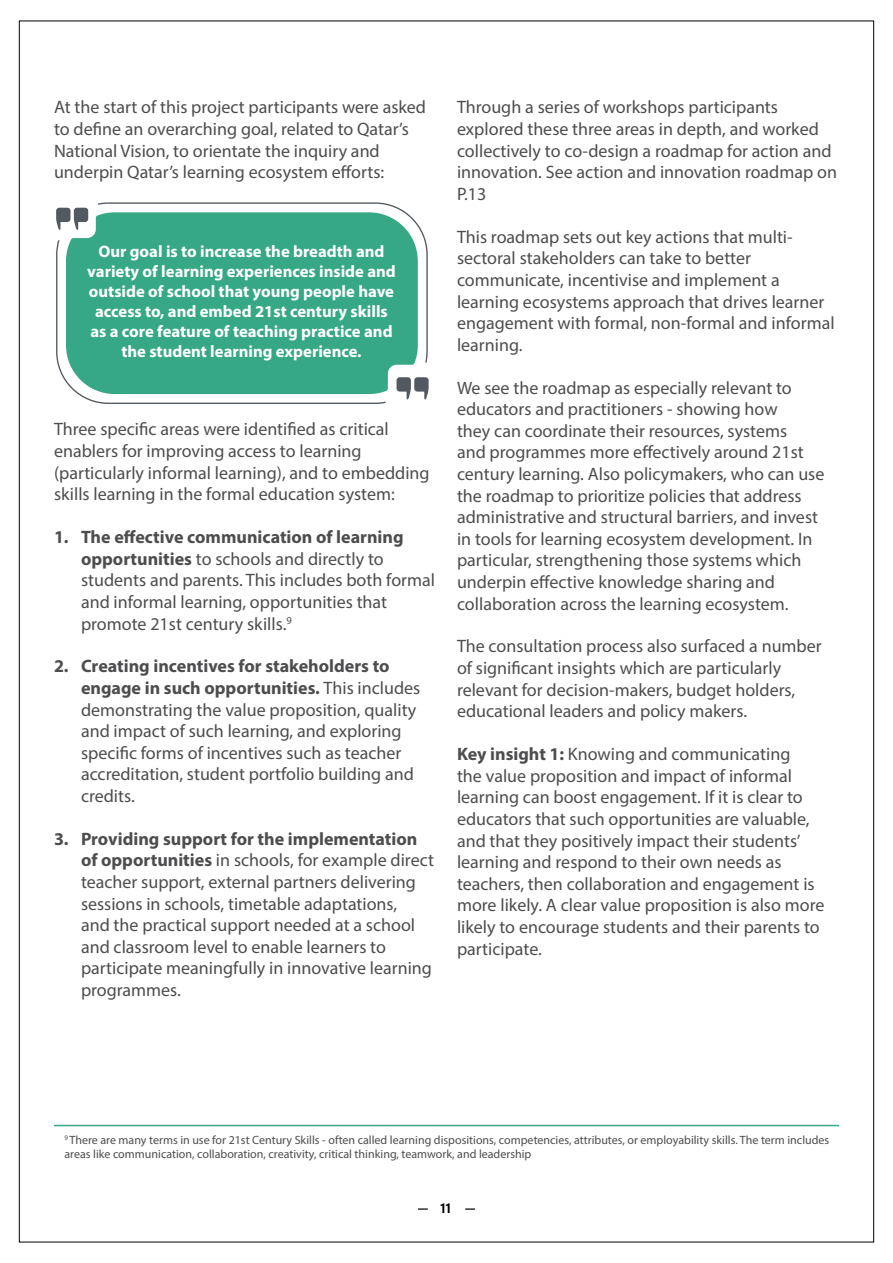
<style>
.page{position:relative;width:893px;height:1263px;background:#fff}
.page>*{position:absolute;margin:0;border:0;box-sizing:border-box;transform-origin:0 0}
.t1{font:18px/21.6px "Myriad Pro";color:#4d4d4f}
.t2{font:700 16.65px/20px "Myriad Pro";color:#fff;text-align:center}
.t3{font:14.55px "Acumin Variable Concept";color:#000}
.t4{font:12px/14.4px "Myriad Pro";color:#4d4d4f}
.s1{font-weight:700}
</style>
<div class="page">
<svg style="left:418px;top:1208px;width:10px;height:2px"></svg>
<svg style="left:465px;top:1208px;width:10px;height:2px"></svg>
<hr style="left:54px;top:1125px;width:785px;height:1px;background:#37a885">
<svg style="left:56px;top:240px;width:330px;height:164px;fill:#37a885"></svg>
<svg style="left:98px;top:202px;width:330px;height:161px;background:#49af8f"></svg>
<svg style="left:397px;top:377px;width:32px;height:22px"></svg>
<svg style="left:56px;top:208px;width:32px;height:22px"></svg>
<p class="t1" style="left:54px;top:96px;width:374px">At the start of this project participants were asked to define an overarching goal, related to Qatar’s National Vision, to orientate the inquiry and underpin Qatar’s learning ecosystem efforts:</p>
<p class="t2" style="left:87px;top:241px;width:310px">Our goal is to increase the breadth and variety of learning experiences inside and outside of school that young people have access to, and embed 21st century skills as a core feature of teaching practice and the student learning experience.</p>
<p class="t1" style="left:54px;top:418px;width:377px">Three specific areas were identified as critical enablers for improving access to learning (particularly informal learning), and to embedding skills learning in the formal education system:</p>
<p class="t1" style="left:81px;top:526px;width:356px;text-indent:-27px"><span class="s1">1. The effective communication of learning opportunities</span> to schools and directly to students and parents. This includes both formal and informal learning, opportunities that promote 21st century skills.<sup>9</sup></p>
<p class="t1" style="left:81px;top:655px;width:341px;text-indent:-27px"><span class="s1">2. Creating incentives for stakeholders to engage in such opportunities.</span> This includes demonstrating the value proposition, quality and impact of such learning, and exploring specific forms of incentives such as teacher accreditation, student portfolio building and credits.</p>
<p class="t1" style="left:81px;top:828px;width:354px;text-indent:-27px"><span class="s1">3. Providing support for the implementation of opportunities</span> in schools, for example direct teacher support, external partners delivering sessions in schools, timetable adaptations,<br>and the practical support needed at a school and classroom level to enable learners to participate meaningfully in innovative learning programmes.</p>
<p class="t1" style="left:457px;top:96px;width:382px">Through a series of workshops participants explored these three areas in depth, and worked collectively to co-design a roadmap for action and innovation. See action and innovation roadmap on P.13</p>
<p class="t1" style="left:457px;top:226px;width:379px">This roadmap sets out key actions that multi&shy;sectoral stakeholders can take to better communicate, incentivise and implement a learning ecosystems approach that drives learner engagement with formal, non-formal and informal learning.</p>
<p class="t1" style="left:457px;top:376px;width:369px">We see the roadmap as especially relevant to educators and practitioners - showing how<br>they can coordinate their resources, systems<br>and programmes more effectively around 21st century learning. Also policymakers, who can use the roadmap to prioritize policies that address administrative and structural barriers, and invest in tools for learning ecosystem development. In particular, strengthening those systems which underpin effective knowledge sharing and collaboration across the learning ecosystem.</p>
<p class="t1" style="left:457px;top:635px;width:366px">The consultation process also surfaced a number of significant insights which are particularly relevant for decision-makers, budget holders, educational leaders and policy makers.</p>
<p class="t1" style="left:457px;top:743px;width:369px"><span class="s1">Key insight 1:</span> Knowing and communicating<br>the value proposition and impact of informal learning can boost engagement. If it is clear to educators that such opportunities are valuable, and that they positively impact their students’ learning and respond to their own needs as teachers, then collaboration and engagement is more likely. A clear value proposition is also more likely to encourage students and their parents to participate.</p>
<p class="t4" style="left:65px;top:1132px;width:766px"><sup>9</sup> There are many terms in use for 21st Century Skills - often called learning dispositions, competencies, attributes, or employability skills. The term includes areas like communication, collaboration, creativity, critical thinking, teamwork, and leadership</p>
<p class="t3" style="left:440px;top:1198px;width:12px">11</p>
</div>
